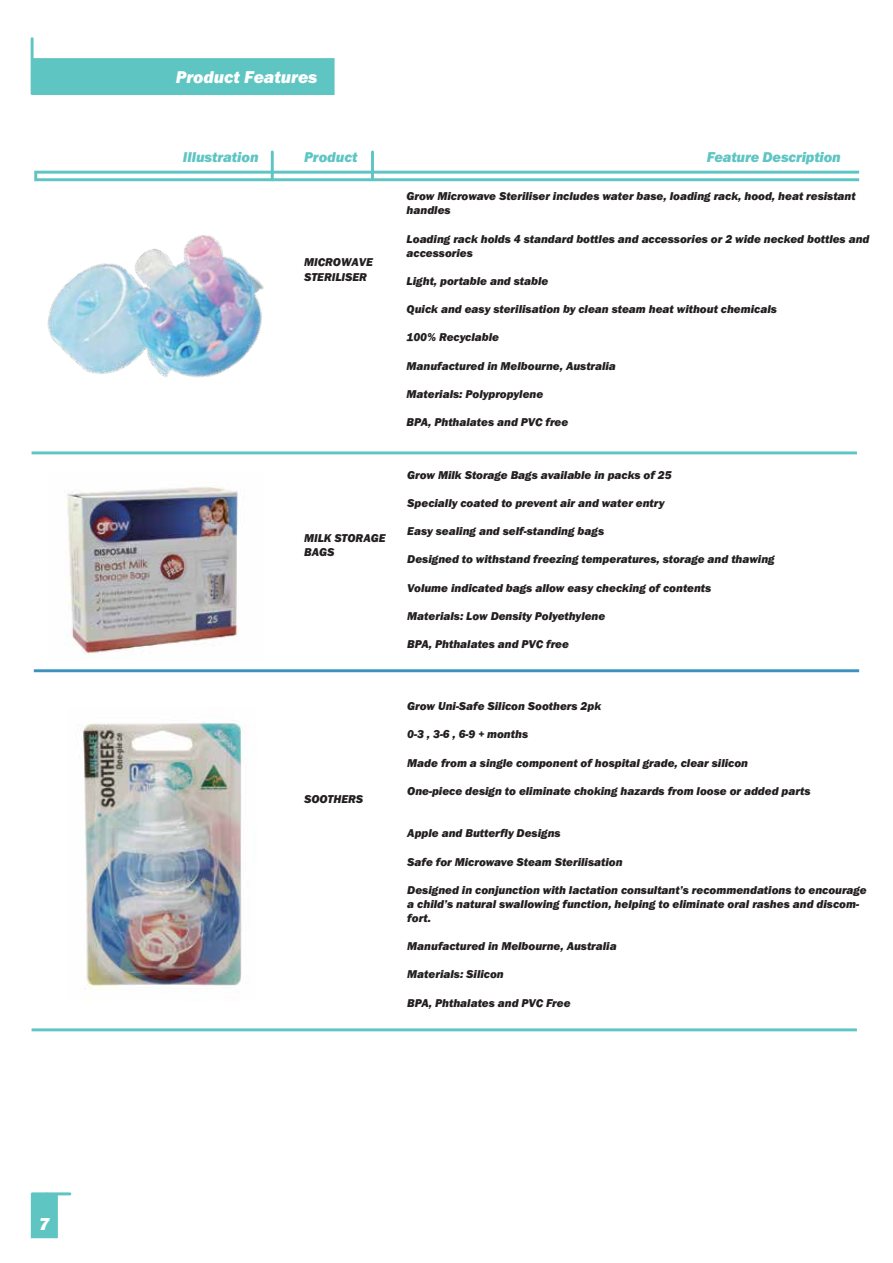
<style>
.page{position:relative;width:893px;height:1263px;background:#fff}
.page>*{position:absolute;margin:0;border:0;box-sizing:border-box;transform-origin:0 0}
.t1{font:italic 800 18px "Franklin Gothic EF";color:#fff}
.t2{font:italic 800 17.7px "Franklin Gothic EF";color:#fff}
.t3{font:italic 800 14.7px "Franklin Gothic EF";letter-spacing:-.01em;color:#5ec5c3}
.t4{font:italic 800 11.7px/14.1px "Franklin Gothic EF";color:#231f20}
</style>
<div class="page">
<div style="left:31px;top:58px;width:304px;height:37px;background:#5ec5c3;border:2px solid #5ec5c3"></div>
<hr style="left:31px;top:39px;width:3px;height:34px;background:#5ec5c3">
<hr style="left:31px;top:73px;width:3px;height:21px;background:#5ec5c3">
<div style="left:31px;top:1193px;width:27px;height:45px;background:#5ec5c3;border:2px solid #5ec5c3"></div>
<hr style="left:47px;top:1192px;width:23px;height:3px;background:#5ec5c3">
<hr style="left:32px;top:1192px;width:15px;height:3px;background:#5ec5c3">
<hr style="left:32px;top:451px;width:825px;height:3px;background:#5ec5c3">
<hr style="left:34px;top:669px;width:825px;height:3px;background:#3c93bd">
<hr style="left:32px;top:1028px;width:825px;height:3px;background:#5ec5c3">
<div style="left:34px;top:171px;width:827px;height:10px;border:3px solid #5ec5c3"></div>
<hr style="left:271px;top:152px;width:3px;height:28px;background:#5ec5c3">
<hr style="left:371px;top:152px;width:3px;height:28px;background:#5ec5c3">
<img style="left:47px;top:235px;width:217px;height:143px">
<img style="left:64px;top:487px;width:174px;height:170px">
<img style="left:82px;top:722px;width:161px;height:278px">
<h1 class="t1" style="left:39px;top:1214px;width:12px">7</h1>
<h2 class="t2" style="left:176px;top:67px;width:143px">Product Features</h2>
<p class="t3" style="left:183px;top:148px;width:77px">Illustration</p>
<p class="t3" style="left:304px;top:148px;width:55px">Product</p>
<p class="t3" style="left:707px;top:148px;width:135px">Feature Description</p>
<p class="t4" style="left:407px;top:189px;width:451px">Grow Microwave Steriliser includes water base, loading rack, hood, heat resistant handles</p>
<p class="t4" style="left:407px;top:232px;width:464px">Loading rack holds 4 standard bottles and accessories or 2 wide necked bottles and accessories</p>
<p class="t4" style="left:407px;top:274px;width:143px">Light, portable and stable</p>
<p class="t4" style="left:407px;top:302px;width:372px">Quick and easy sterilisation by clean steam heat without chemicals</p>
<p class="t4" style="left:407px;top:330px;width:94px">100% Recyclable</p>
<p class="t4" style="left:407px;top:359px;width:211px">Manufactured in Melbourne, Australia</p>
<p class="t4" style="left:407px;top:387px;width:138px">Materials: Polypropylene</p>
<p class="t4" style="left:407px;top:415px;width:163px">BPA, Phthalates and PVC free</p>
<p class="t4" style="left:304px;top:255px;width:70px">MICROWAVE<br>STERILISER</p>
<p class="t4" style="left:304px;top:531px;width:83px">MILK STORAGE<br>BAGS</p>
<p class="t4" style="left:304px;top:792px;width:61px">SOOTHERS</p>
<p class="t4" style="left:407px;top:468px;width:266px">Grow Milk Storage Bags available in packs of 25</p>
<p class="t4" style="left:407px;top:496px;width:259px">Specially coated to prevent air and water entry</p>
<p class="t4" style="left:407px;top:524px;width:198px">Easy sealing and self-standing bags</p>
<p class="t4" style="left:407px;top:553px;width:369px">Designed to withstand freezing temperatures, storage and thawing</p>
<p class="t4" style="left:407px;top:581px;width:306px">Volume indicated bags allow easy checking of contents</p>
<p class="t4" style="left:407px;top:609px;width:200px">Materials: Low Density Polyethylene</p>
<p class="t4" style="left:407px;top:637px;width:163px">BPA, Phthalates and PVC free</p>
<p class="t4" style="left:407px;top:699px;width:195px">Grow Uni-Safe Silicon Soothers 2pk</p>
<p class="t4" style="left:407px;top:728px;width:122px">0-3 , 3-6 , 6-9 + months</p>
<p class="t4" style="left:407px;top:756px;width:342px">Made from a single component of hospital grade, clear silicon</p>
<p class="t4" style="left:407px;top:784px;width:405px">One-piece design to eliminate choking hazards from loose or added parts</p>
<p class="t4" style="left:407px;top:826px;width:155px">Apple and Butterfly Designs</p>
<p class="t4" style="left:407px;top:855px;width:217px">Safe for Microwave Steam Sterilisation</p>
<p class="t4" style="left:407px;top:883px;width:461px">Designed in conjunction with lactation consultant’s recommendations to encourage a child’s natural swallowing function, helping to eliminate oral rashes and discom&shy;fort.</p>
<p class="t4" style="left:407px;top:939px;width:211px">Manufactured in Melbourne, Australia</p>
<p class="t4" style="left:407px;top:967px;width:98px">Materials: Silicon</p>
<p class="t4" style="left:407px;top:996px;width:165px">BPA, Phthalates and PVC Free</p>
</div>
